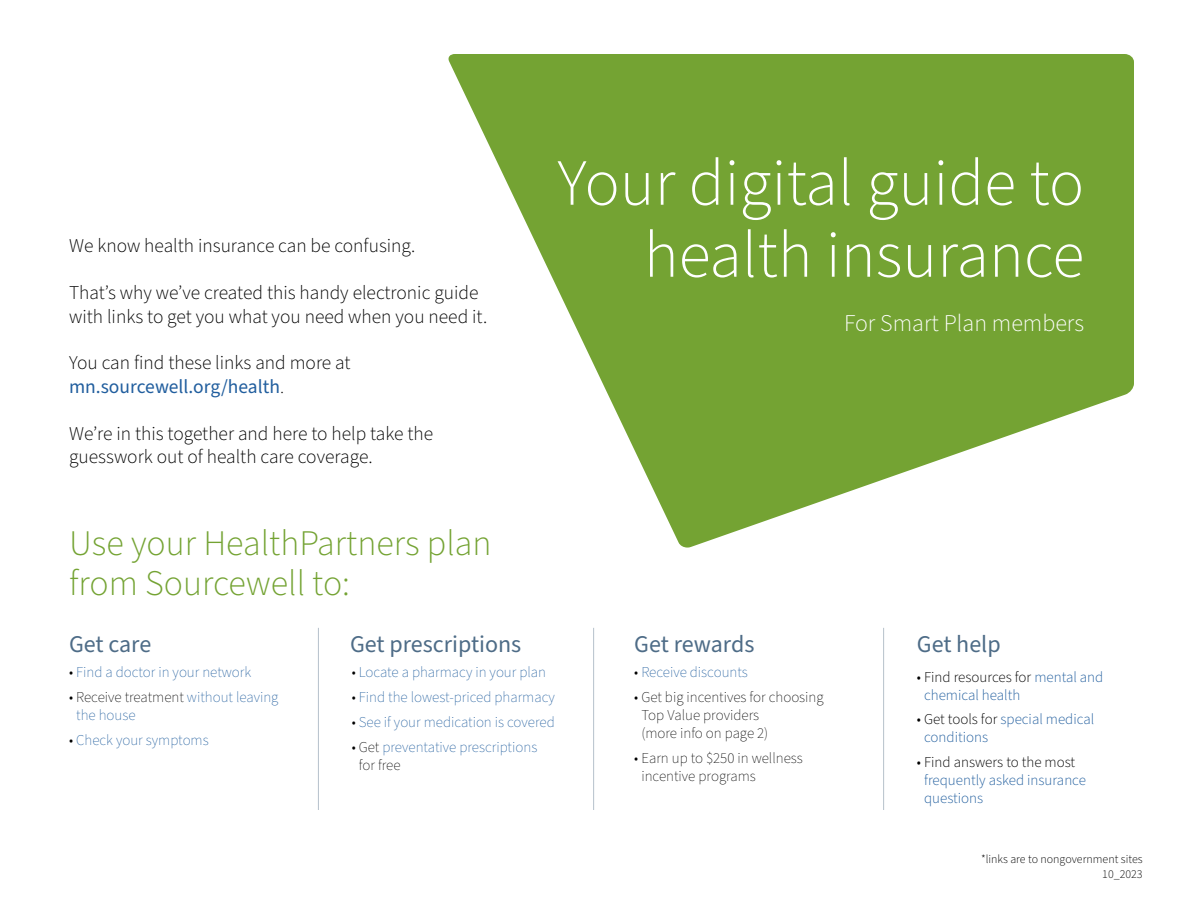
<style>
.page{position:relative;width:1188px;height:918px;background:#fff}
.page>*{position:absolute;margin:0;border:0;box-sizing:border-box;transform-origin:0 0}
.t1{font:300 66px/72px "Source Sans Pro";color:#fff;text-align:right}
.t2{font:300 36px/40.5px "Source Sans Pro";color:#74a333}
.t3{font:24px "Source Sans Pro";color:#4e6c87}
.t4{font:300 24px "Source Sans Pro";color:#fff}
.t5{font:300 19.5px/23.4px "Source Sans Pro";color:#000}
.t6{font:200 15px/18px "Source Sans Pro";color:#215e9e}
.t7{font:300 15px/18px "Source Sans Pro";color:#215e9e}
.t8{font:200 15px/18px "Source Sans Pro";color:#000}
.t9{font:300 15px "Source Sans Pro";color:#000}
.t10{font:300 12px/14.4px "Source Sans Pro";color:#000;text-align:right}
.s1{font-weight:400;color:#215e9e}
.s2{font-weight:200}
.s3{color:#000}
</style>
<div class="page">
<svg style="left:448px;top:54px;width:686px;height:494px;fill:#74a333"></svg>
<hr style="left:318px;top:628px;width:1px;height:182px;background:#b6c1cb">
<hr style="left:593px;top:628px;width:1px;height:182px;background:#b6c1cb">
<hr style="left:883px;top:628px;width:1px;height:182px;background:#b6c1cb">
<p class="t5" style="left:69px;top:235px;width:348px">We know health insurance can be confusing.</p>
<p class="t5" style="left:69px;top:282px;width:420px">That’s why we’ve created this handy electronic guide with links to get you what you need when you need it.</p>
<p class="t5" style="left:69px;top:352px;width:283px">You can find these links and more at <span class="s1">mn.sourcewell.org/health</span><span class="s2">.</span></p>
<p class="t5" style="left:69px;top:422px;width:366px">We’re in this together and here to help take the guesswork out of health care coverage.</p>
<h2 class="t2" style="left:69px;top:524px;width:424px">Use your HealthPartners plan from Sourcewell to:</h2>
<p class="t3" style="left:69px;top:628px;width:84px">Get care</p>
<p class="t3" style="left:350px;top:628px;width:173px">Get prescriptions</p>
<h1 class="t1" style="left:557px;top:149px;width:528px">Your digital guide to health insurance</h1>
<p class="t4" style="left:844px;top:307px;width:242px">For Smart Plan members</p>
<p class="t3" style="left:634px;top:628px;width:122px">Get rewards</p>
<p class="t3" style="left:917px;top:628px;width:85px">Get help</p>
<p class="t6" style="left:69px;top:664px;width:184px"><span class="s3">•</span> Find a doctor in your network</p>
<p class="t6" style="left:76px;top:689px;width:204px;text-indent:-7px"><span class="s3">• Receive treatment</span> without leaving the house</p>
<p class="t6" style="left:69px;top:731px;width:141px"><span class="s3">•</span> Check your symptoms</p>
<p class="t6" style="left:352px;top:664px;width:196px"><span class="s3">•</span> Locate a pharmacy in your plan</p>
<p class="t6" style="left:352px;top:689px;width:205px"><span class="s3">•</span> Find the lowest-priced pharmacy</p>
<p class="t6" style="left:352px;top:713px;width:205px"><span class="s3">•</span> See if your medication is covered</p>
<p class="t6" style="left:359px;top:738px;width:180px;text-indent:-7px"><span class="s3">• Get</span> preventative prescriptions <span class="s3">for free</span></p>
<p class="t6" style="left:634px;top:664px;width:115px"><span class="s3">•</span> Receive discounts</p>
<p class="t8" style="left:641px;top:689px;width:184px;text-indent:-7px">• Get big incentives for choosing<br>Top Value providers<br>(more info on page 2)</p>
<p class="t8" style="left:641px;top:749px;width:163px;text-indent:-7px">• Earn up to $250 in wellness incentive programs</p>
<p class="t7" style="left:924px;top:668px;width:181px;text-indent:-7px"><span class="s3">• Find resources for</span> mental and chemical health</p>
<p class="t7" style="left:924px;top:711px;width:172px;text-indent:-7px"><span class="s3">• Get tools for</span> special medical conditions</p>
<p class="t9" style="left:917px;top:752px;width:160px">• Find answers to the most</p>
<p class="t7" style="left:924px;top:772px;width:163px">frequently asked insurance questions</p>
<p class="t10" style="left:981px;top:852px;width:163px">*links are to nongovernment sites<br>10_2023</p>
</div>
